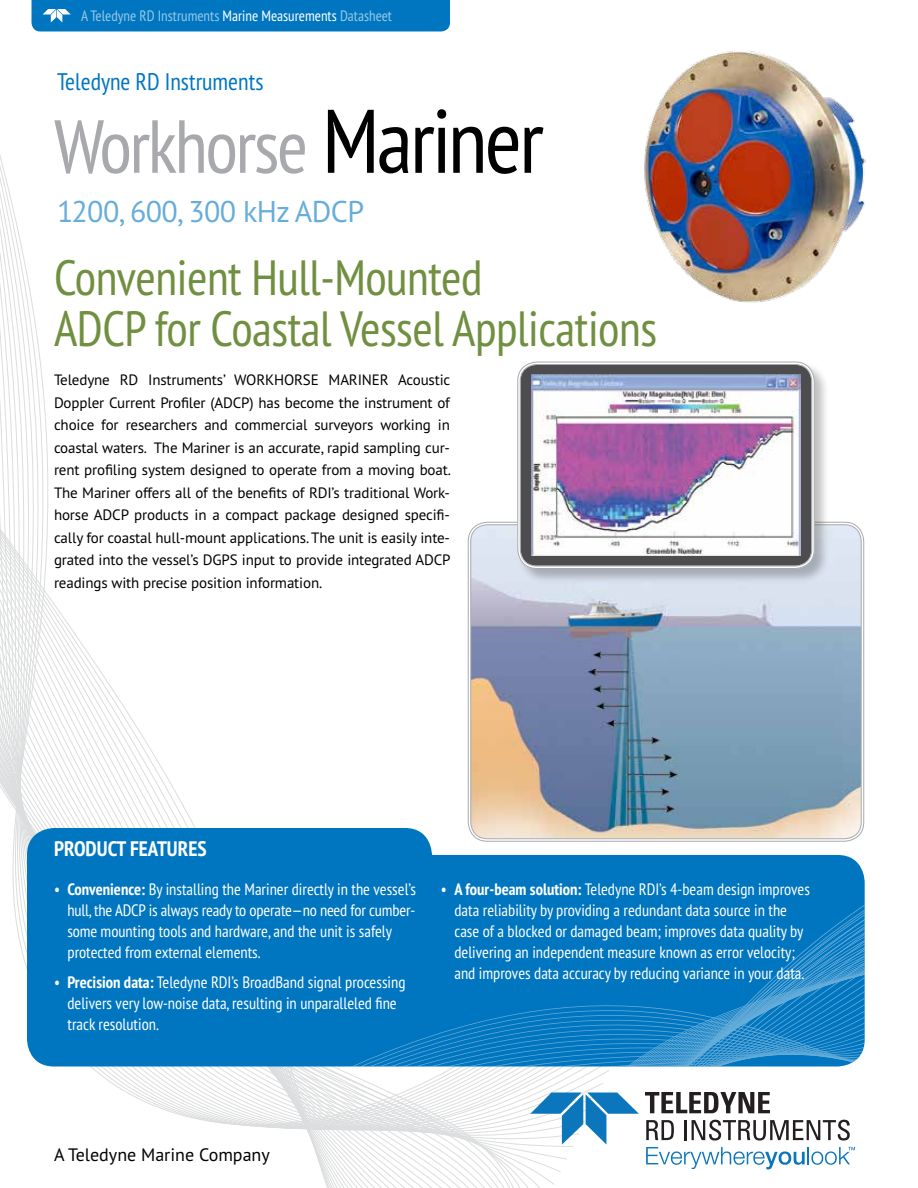
<style>
.page{position:relative;width:918px;height:1188px;background:#fff}
.page>*{position:absolute;margin:0;border:0;box-sizing:border-box;transform-origin:0 0}
.t1{font:condensed 75px "PT Sans Pro";letter-spacing:-.03em;color:#a7a9ac}
.t2{font:condensed 49.5px/51px "PT Sans Pro";letter-spacing:-.01em;color:#718f40}
.t3{font:30px "PT Sans Pro";letter-spacing:-.02em;color:#66add9}
.t4{font:condensed 24px "PT Sans Pro";color:#0076c0}
.t5{font:700 condensed 21px "PT Sans Pro";color:#fff}
.t6{font:18px "PT Sans Pro";color:#000}
.t7{font:condensed 16.5px/21px "PT Sans Pro";color:#fff}
.t8{font:15px/22.5px "PT Sans Pro";letter-spacing:-.01em;color:#000;text-align:justify}
.t9{font:condensed 15px "PT Sans Pro";color:#99c8e6}
.s1{color:#fff}
.s2{font-size:90px;color:#000}
.s3{font-weight:700}
</style>
<div class="page">
<svg style="left:0;top:287px;width:470px;height:901px"></svg>
<div style="left:32px;top:0;width:418px;height:32px;background:#0076c0"></div>
<svg style="left:645px;top:1092px;width:125px;height:21px"></svg>
<svg style="left:646px;top:1120px;width:28px;height:20px"></svg>
<hr style="left:684px;top:1120px;width:3px;height:20px;background:#231f20">
<svg style="left:692px;top:1120px;width:158px;height:21px"></svg>
<svg style="left:646px;top:1147px;width:209px;height:22px"></svg>
<svg style="left:530px;top:1093px;width:109px;height:52px"></svg>
<div style="left:432px;top:846px;width:486px;height:162px;background:#fff"></div>
<div style="left:27px;top:828px;width:405px;height:225px;background:#0076c0;border-radius:27px"></div>
<div style="left:27px;top:855px;width:838px;height:211px;background:#0076c0;border-radius:27px"></div>
<svg style="left:353px;top:855px;width:512px;height:211px"></svg>
<img style="left:472px;top:524px;width:388px;height:314px">
<img style="left:644px;top:51px;width:222px;height:252px">
<div style="left:517px;top:361px;width:313px;height:223px;background:#000;opacity:.25"></div>
<div style="left:519px;top:363px;width:294px;height:204px;background:#4d4d4f;border-radius:18px"></div>
<img style="left:531px;top:375px;width:270px;height:181px">
<div style="left:517px;top:362px;width:297px;height:207px;border:1px solid #a7a9ac;border-radius:19px"></div>
<div style="left:520px;top:364px;width:292px;height:202px;border:1px solid #a7a9ac;border-radius:17px"></div>
<p class="t9" style="left:81px;top:6px;width:313px">A Teledyne RD Instruments <span class="s1">Marine Measurements</span> Datasheet</p>
<h3 class="t4" style="left:57px;top:66px;width:208px">Teledyne RD Instruments</h3>
<h1 class="t1" style="left:54px;top:98px;width:491px">Workhorse <span class="s2">Mariner</span></h1>
<h3 class="t3" style="left:57px;top:192px;width:309px">1200, 600, 300 kHz ADCP</h3>
<h2 class="t2" style="left:54px;top:250px;width:605px">Convenient Hull-Mounted<br>ADCP for Coastal Vessel Applications</h2>
<p class="t8" style="left:54px;top:368px;width:399px">Teledyne RD Instruments’ WORKHORSE MARINER Acoustic Doppler Current Profiler (ADCP) has become the instrument of choice for researchers and commercial surveyors working in coastal waters. The Mariner is an accurate, rapid sampling cur&shy;rent profiling system designed to operate from a moving boat.<br>The Mariner offers all of the benefits of RDI’s traditional Work&shy;horse ADCP products in a compact package designed specifi&shy;cally for coastal hull-mount applications. The unit is easily inte&shy;grated into the vessel’s DGPS input to provide integrated ADCP readings with precise position information.</p>
<p class="t5" style="left:54px;top:835px;width:154px">PRODUCT FEATURES</p>
<p class="t7" style="left:67px;top:878px;width:350px;text-indent:-13px">• <span class="s3">Convenience:</span> By installing the Mariner directly in the vessel’s hull, the ADCP is always ready to operate—no need for cumber&shy;some mounting tools and hardware, and the unit is safely protected from external elements.</p>
<p class="t7" style="left:67px;top:971px;width:340px;text-indent:-13px">• <span class="s3">Precision data:</span> Teledyne RDI’s BroadBand signal processing delivers very low-noise data, resulting in unparalleled fine track resolution.</p>
<p class="t7" style="left:441px;top:878px;width:371px;text-align:center">• <span class="s3">A four-beam solution:</span> Teledyne RDI’s 4-beam design improves data reliability by providing a redundant data source in the<br>case of a blocked or damaged beam; improves data quality by delivering an independent measure known as error velocity;<br>and improves data accuracy by reducing variance in your data.</p>
<p class="t6" style="left:54px;top:1143px;width:217px">A Teledyne Marine Company</p>
</div>
